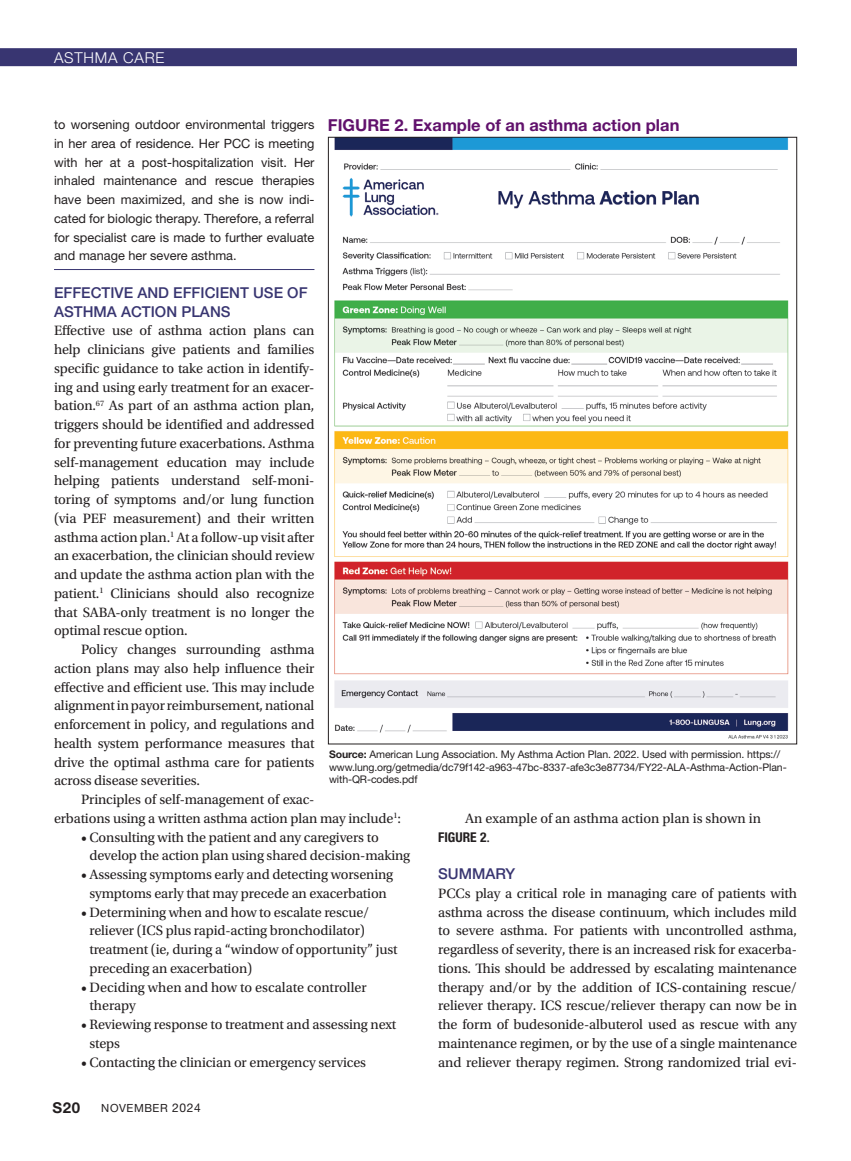
<style>
.page{position:relative;width:851px;height:1161px;background:#fff}
.page>*{position:absolute;margin:0;border:0;box-sizing:border-box;transform-origin:0 0}
.table_head{font:700 16.5px "Helvetica Neue LT Std";color:#61116c}
.t1{font:500 15px/18.8px "Helvetica Neue LT Std";color:#383571}
.t2{font:300 15px "Helvetica Neue LT Std";letter-spacing:.05em;color:#fff}
.t3{font:700 15px "Helvetica Neue LT Std";color:#231f20}
.t2-2{font:14.25px/18.8px "Utopia Std";letter-spacing:-.01em;color:#231f20;text-align:justify}
.t1-2{font:14.25px/18.8px "Utopia Std";letter-spacing:-.01em;color:#231f20}
.t1-3{font:700 condensed 13.5px "Helvetica Neue LT Std";color:#231f20}
.case_study_text{font:12.75px/18.8px "Helvetica Neue LT Std";color:#231f20;text-align:justify}
.t4{font:11.25px "Helvetica Neue LT Std";letter-spacing:.05em;color:#231f20}
.source{font:10.5px/12.8px "Helvetica Neue LT Std";letter-spacing:-.01em;color:#231f20}
.s1{font-weight:700}
.s2{font-family:"Utopia Std";font-weight:400;font-stretch:normal;font-size:14.25px}
.s3{font-size:12px}
</style>
<div class="page">
<div style="left:0;top:48px;width:796px;height:18px;background:#383571"></div>
<hr style="left:54px;top:269px;width:260px;height:1px;background:#383571">
<img style="left:334px;top:139px;width:455px;height:600px">
<p class="t2" style="left:54px;top:48px;width:112px">ASTHMA CARE</p>
<p class="table_head" style="left:328px;top:114px;width:353px">FIGURE 2. Example of an asthma action plan</p>
<p class="case_study_text" style="left:54px;top:115px;width:262px">to worsening outdoor environmental triggers in her area of residence. Her PCC is meeting with her at a post-hospitalization visit. Her inhaled maintenance and rescue therapies have been maximized, and she is now indi&shy;cated for biologic therapy. Therefore, a referral for specialist care is made to further evaluate and manage her severe asthma.</p>
<h1 class="t1" style="left:54px;top:283px;width:255px">EFFECTIVE AND EFFICIENT USE OF<br>ASTHMA ACTION PLANS</h1>
<p class="t2-2" style="left:54px;top:322px;width:262px">Effective use of asthma action plans can help clinicians give patients and families specific guidance to take action in identify&shy;ing and using early treatment for an exacer&shy;bation.<sup>67</sup> As part of an asthma action plan, triggers should be identified and addressed for preventing future exacerbations. Asthma self-management education may include helping patients understand self-moni&shy;toring of symptoms and/or lung function (via PEF measurement) and their written asthma action plan.<sup>1</sup> At a follow-up visit after an exacerbation, the clinician should review and update the asthma action plan with the patient.<sup>1</sup> Clinicians should also recognize that SABA-only treatment is no longer the optimal rescue option.</p>
<p class="t1-2" style="left:54px;top:640px;width:262px;text-align:justify;text-indent:27px">Policy changes surrounding asthma action plans may also help influence their effective and efficient use. This may include alignment in payor reimbursement, national enforcement in policy, and regulations and health system performance measures that drive the optimal asthma care for patients across disease severities.</p>
<p class="t1-2" style="left:54px;top:790px;width:348px;text-indent:27px">Principles of self-management of exac-<br>erbations using a written asthma action plan may include<sup>1</sup>:</p>
<p class="t1-2" style="left:89px;top:828px;width:322px;text-indent:-8px">• Consulting with the patient and any caregivers to develop the action plan using shared decision-making</p>
<p class="t1-2" style="left:81px;top:865px;width:314px;text-align:center">• Assessing symptoms early and detecting worsening symptoms early that may precede an exacerbation</p>
<p class="t1-2" style="left:89px;top:903px;width:309px;text-indent:-8px">• Determining when and how to escalate rescue/ reliever (ICS plus rapid-acting bronchodilator) treatment (ie, during a “window of opportunity” just preceding an exacerbation)</p>
<p class="t1-2" style="left:89px;top:978px;width:279px;text-indent:-8px">• Deciding when and how to escalate controller therapy</p>
<p class="t1-2" style="left:89px;top:1015px;width:308px;text-indent:-8px">• Reviewing response to treatment and assessing next steps</p>
<p class="t1-2" style="left:81px;top:1053px;width:286px">• Contacting the clinician or emergency services</p>
<p class="source" style="left:329px;top:748px;width:459px"><span class="s1">Source:</span> American Lung Association. My Asthma Action Plan. 2022. Used with permission. https:// www.lung.org/getmedia/dc79f142-a963-47bc-8337-afe3c3e87734/FY22-ALA-Asthma-Action-Plan&shy;with-QR-codes.pdf</p>
<p class="t1-2" style="left:465px;top:809px;width:297px">An example of an asthma action plan is shown in</p>
<p class="t1-3" style="left:438px;top:829px;width:53px">FIGURE 2<span class="s2">.</span></p>
<h1 class="t1" style="left:438px;top:864px;width:78px">SUMMARY</h1>
<p class="t2-2" style="left:438px;top:884px;width:360px">PCCs play a critical role in managing care of patients with asthma across the disease continuum, which includes mild to severe asthma. For patients with uncontrolled asthma, regardless of severity, there is an increased risk for exacerba&shy;tions. This should be addressed by escalating maintenance therapy and/or by the addition of ICS-containing rescue/ reliever therapy. ICS rescue/reliever therapy can now be in the form of budesonide-albuterol used as rescue with any maintenance regimen, or by the use of a single maintenance and reliever therapy regimen. Strong randomized trial evi-</p>
<p class="t3" style="left:52px;top:1098px;width:29px">S20</p>
<p class="t4" style="left:101px;top:1102px;width:101px">NOVEMBER <span class="s3">2024</span></p>
</div>
